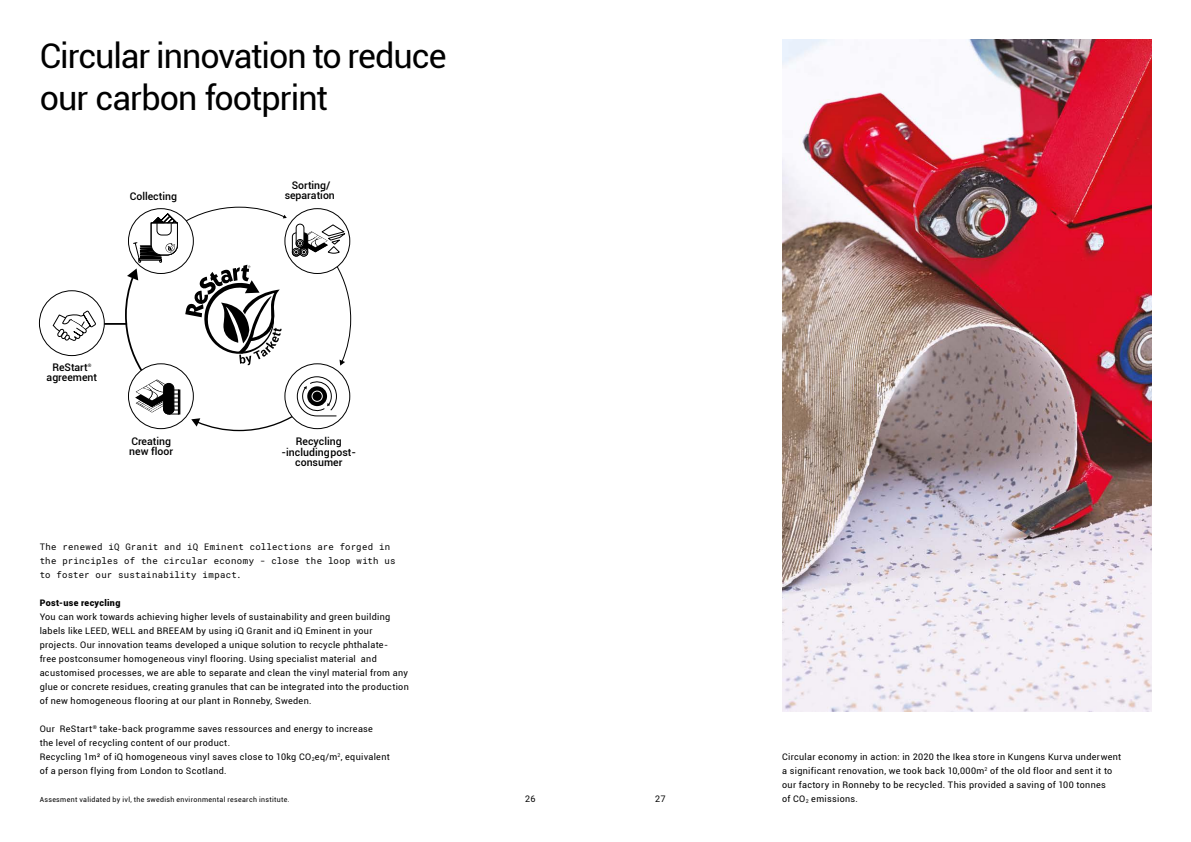
<style>
.page{position:relative;width:1191px;height:842px;background:#fff}
.page>*{position:absolute;margin:0;border:0;box-sizing:border-box;transform-origin:0 0}
.t1{font:34px/42px "Roboto";letter-spacing:-.03em;color:#000}
.t2{font:500 10.5px/10.5px "Roboto";color:#000;text-align:center}
.t3{font:9px/14px "Roboto";letter-spacing:.035em;color:#000}
.t4{font:9px/14px "Roboto Mono";letter-spacing:.025em;color:#000}
.t5{font:900 9px "Roboto";letter-spacing:.035em;color:#000}
.t6{font:7px "Roboto";letter-spacing:.045em;color:#000}
.t7{font:500 4.7px "Roboto";color:#000}
</style>
<div class="page">
<img style="left:782px;top:40px;width:369px;height:672px">
<hr style="left:104px;top:323px;width:23px;height:2px;background:#000">
<div style="left:39px;top:290px;width:65px;height:66px;border:1px solid #000;border-radius:50%"></div>
<svg style="left:53px;top:302px;width:43px;height:39px"></svg>
<svg style="left:124px;top:207px;width:227px;height:225px"></svg>
<h1 class="t1" style="left:40px;top:34px;width:408px">Circular innovation to reduce our carbon footprint</h1>
<p class="t2" style="left:130px;top:191px;width:49px">Collecting</p>
<p class="t2" style="left:52px;top:361px;width:37px">ReStart</p>
<p class="t7" style="left:88px;top:362px;width:5px">®</p>
<p class="t2" style="left:47px;top:372px;width:52px">agreement</p>
<p class="t2" style="left:129px;top:436px;width:45px;text-align:left">Creating new floor</p>
<p class="t2" style="left:285px;top:180px;width:52px;line-height:10.1px">Sorting/ separation</p>
<p class="t2" style="left:281px;top:436px;width:76px">Recycling -including post&shy;consumer</p>
<p class="t4" style="left:40px;top:539px;width:357px">The renewed iQ Granit and iQ Eminent collections are forged in the principles of the circular economy - close the loop with us to foster our sustainability impact.</p>
<p class="t5" style="left:40px;top:597px;width:82px">Post-use recycling</p>
<p class="t3" style="left:40px;top:610px;width:371px">You can work towards achieving higher levels of sustainability and green building labels like LEED, WELL and BREEAM by using iQ Granit and iQ Eminent in your projects. Our innovation teams developed a unique solution to recycle phthalate-<br>free postconsumer homogeneous vinyl flooring. Using specialist material and acustomised processes, we are able to separate and clean the vinyl material from any glue or concrete residues, creating granules that can be integrated into the production of new homogeneous flooring at our plant in Ronneby, Sweden.</p>
<p class="t3" style="left:40px;top:722px;width:352px">Our ReStart<sup>®</sup> take-back programme saves ressources and energy to increase<br>the level of recycling content of our product.<br>Recycling 1m² of iQ homogeneous vinyl saves close to 10kg CO<sub>2</sub>eq/m<sup>2</sup>, equivalent of a person flying from London to Scotland.</p>
<p class="t6" style="left:40px;top:795px;width:251px">Assesment validated by ivl, the swedish environmental research institute.</p>
<p class="t4" style="left:525px;top:791px;width:12px">26</p>
<p class="t4" style="left:655px;top:791px;width:12px">27</p>
<p class="t3" style="left:782px;top:750px;width:340px">Circular economy in action: in 2020 the Ikea store in Kungens Kurva underwent a significant renovation, we took back 10,000m<sup>2</sup> of the old floor and sent it to our factory in Ronneby to be recycled. This provided a saving of 100 tonnes<br>of CO<sub>2</sub> emissions.</p>
</div>
